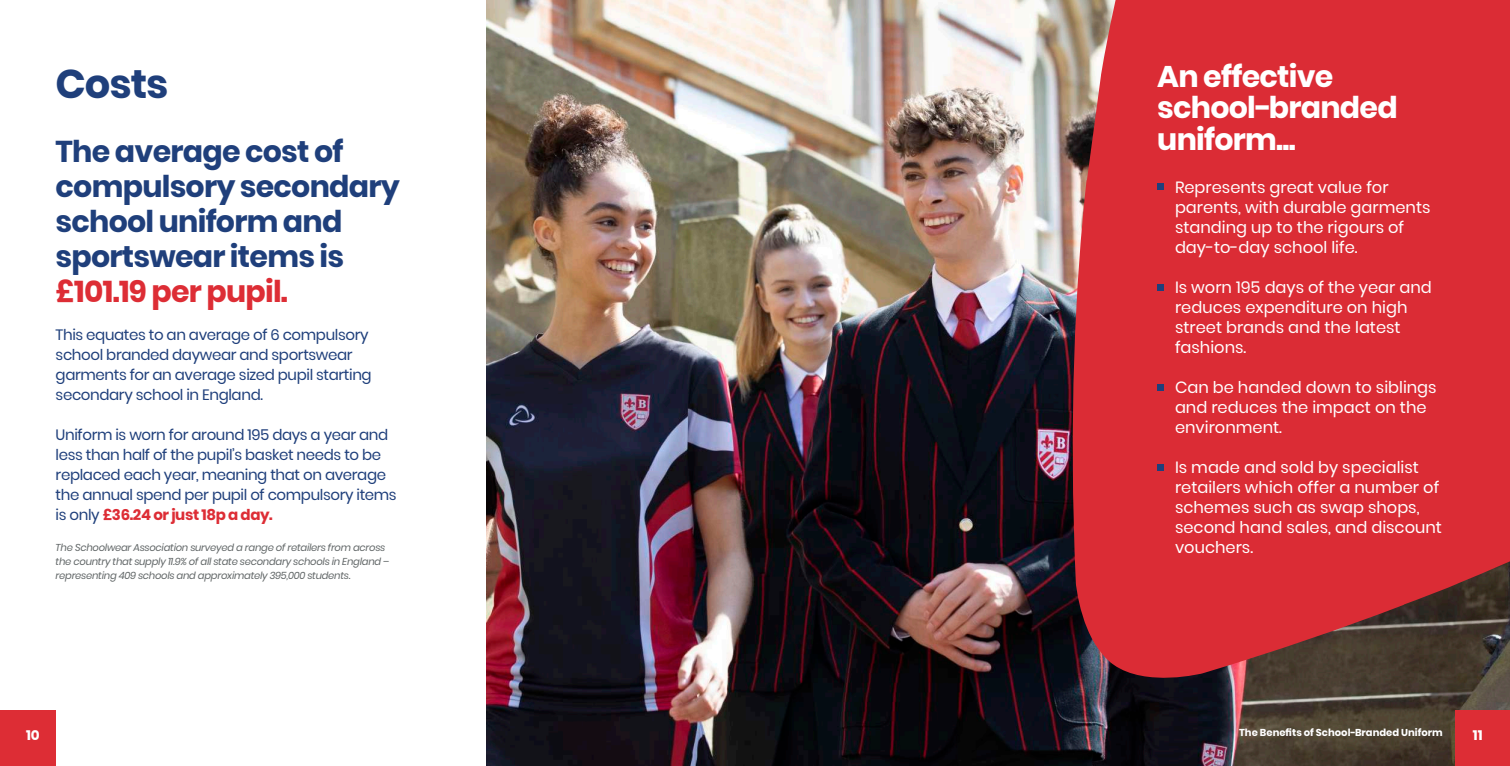
<style>
.page{position:relative;width:1510px;height:766px;background:#fff}
.page>*{position:absolute;margin:0;border:0;box-sizing:border-box;transform-origin:0 0}
.t1{font:700 40px "Poppins";letter-spacing:-.025em;color:#1f3f7b}
.t2{font:700 30px/35px "Poppins";letter-spacing:-.025em;color:#1f3f7b}
.t3{font:700 30px/31.2px "Poppins";letter-spacing:-.025em;color:#fff}
.t4{font:700 30px "Poppins";letter-spacing:-.025em;color:#dd2d35}
.t5{font:16.25px/20px "Poppins";color:#fff}
.t6{font:15px/20px "Poppins";letter-spacing:-.025em;color:#1f3f7b}
.t7{font:700 13.75px "Poppins";color:#fff}
.t8{font:italic 10px/13.8px "Poppins";letter-spacing:-.025em;color:#616667}
.t9{font:700 10px "Poppins";color:#fff}
.s1{font-weight:700;color:#dd2d35}
</style>
<div class="page">
<img style="left:487px;top:0;width:1022px;height:765px">
<svg style="left:1068px;top:0;width:441px;height:687px;background:#cc2f36"></svg>
<div style="left:1157px;top:183px;width:7px;height:7px;background:#1f3f7b"></div>
<div style="left:1157px;top:284px;width:7px;height:6px;background:#1f3f7b"></div>
<div style="left:1157px;top:384px;width:7px;height:6px;background:#1f3f7b"></div>
<div style="left:1157px;top:464px;width:7px;height:7px;background:#1f3f7b"></div>
<div style="left:0;top:710px;width:56px;height:55px;background:#dd2d35"></div>
<div style="left:1455px;top:710px;width:54px;height:55px;background:#dd2d35"></div>
<h1 class="t1" style="left:56px;top:60px;width:114px">Costs</h1>
<h2 class="t2" style="left:56px;top:134px;width:346px">The average cost of compulsory secondary school uniform and sportswear items is</h2>
<h2 class="t4" style="left:56px;top:274px;width:234px">£101.19 per pupil.</h2>
<p class="t6" style="left:56px;top:324px;width:317px">This equates to an average of 6 compulsory school branded daywear and sportswear garments for an average sized pupil starting secondary school in England.</p>
<p class="t6" style="left:56px;top:424px;width:342px">Uniform is worn for around 195 days a year and less than half of the pupil’s basket needs to be replaced each year, meaning that on average the annual spend per pupil of compulsory items is only <span class="s1">£36.24 or just 18p a day.</span></p>
<p class="t8" style="left:56px;top:540px;width:335px">The Schoolwear Association surveyed a range of retailers from across the country that supply 11.9% of all state secondary schools in England – representing 409 schools and approximately 395,000 students.</p>
<h2 class="t3" style="left:1157px;top:61px;width:242px">An effective school-branded uniform...</h2>
<p class="t5" style="left:1175px;top:177px;width:257px">Represents great value for parents, with durable garments standing up to the rigours of day-to-day school life.</p>
<p class="t5" style="left:1175px;top:277px;width:258px">Is worn 195 days of the year and reduces expenditure on high street brands and the latest fashions.</p>
<p class="t5" style="left:1175px;top:377px;width:263px">Can be handed down to siblings and reduces the impact on the environment.</p>
<p class="t5" style="left:1175px;top:457px;width:268px">Is made and sold by specialist retailers which offer a number of schemes such as swap shops, second hand sales, and discount vouchers.</p>
<p class="t7" style="left:26px;top:726px;width:15px">10</p>
<p class="t9" style="left:1239px;top:726px;width:205px">The Benefits of School-Branded Uniform</p>
<p class="t7" style="left:1472px;top:726px;width:11px">11</p>
</div>
